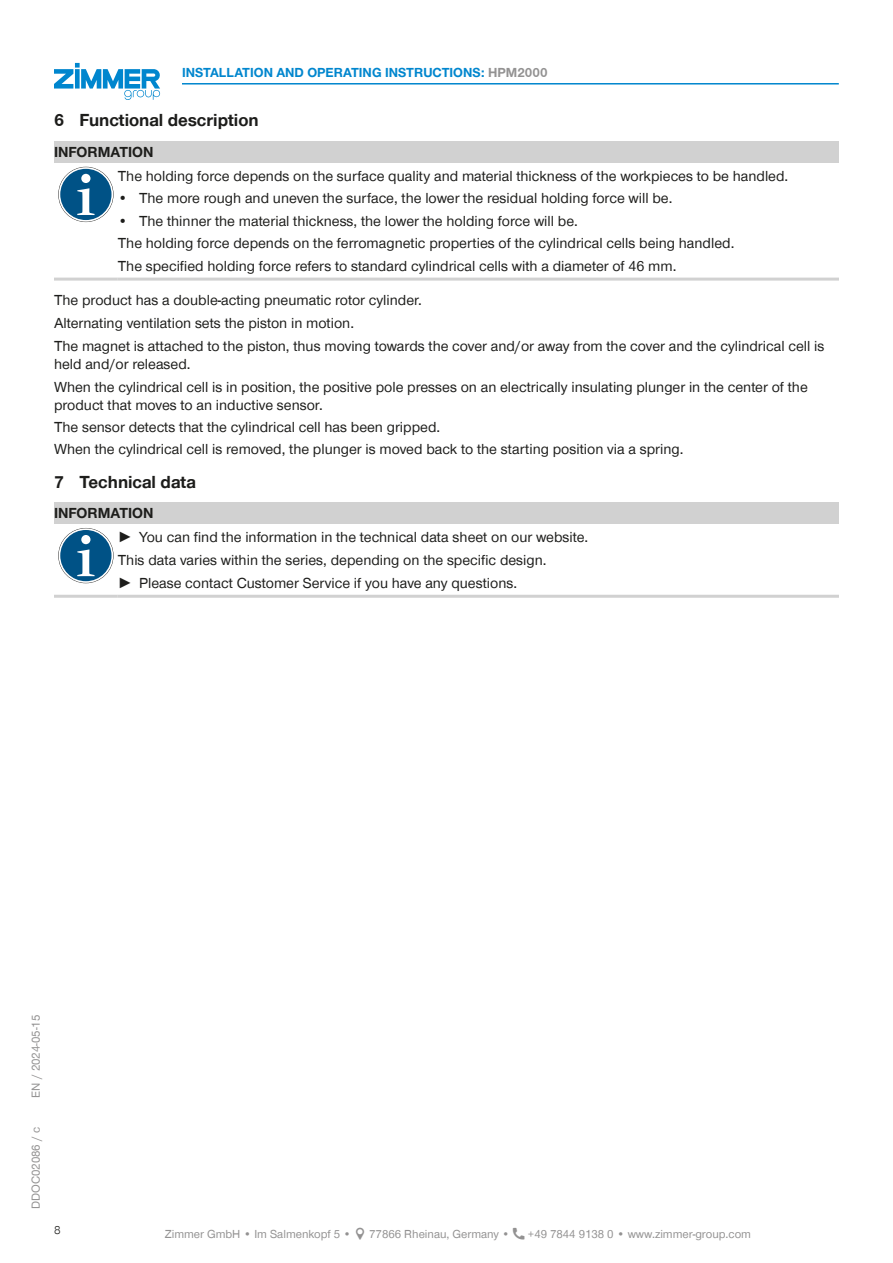
<style>
.page{position:relative;width:893px;height:1263px;background:#fff}
.page>*{position:absolute;margin:0;border:0;box-sizing:border-box;transform-origin:0 0}
.t1{font:700 18px "Zimmer Group Sans Global";color:#1d1d1b}
.CB_AF_TD-Text{font:15px/18px "Zimmer Group Sans Global";color:#1d1d1b}
.CB_AF_TD-Signalwort{font:700 15px "Zimmer Group Sans Global";color:#1d1d1b}
.CB_AF_TD-Kopfzeile{font:700 13.5px "Zimmer Group Sans Global";color:#0086ce}
.CB_AF_TD-Fusszeile{font:12px "Zimmer Group Sans Global";color:#939292}
.CB_AF_TD-Seitenrand{font:12px "Zimmer Group Sans";color:#939292}
.CB_AF_Seitenzahl_links{font:300 12px "Zimmer Group Sans";color:#1d1d1b}
.s1{color:#939292}
.s2{font-family:"Zimmer Group Sans"}
</style>
<div class="page">
<svg style="left:54px;top:63px;width:106px;height:37px"></svg>
<div style="left:54px;top:141px;width:785px;height:22px;background:#d1d1d1"></div>
<hr style="left:54px;top:278px;width:64px;height:3px;background:#d1d1d1">
<hr style="left:118px;top:278px;width:721px;height:3px;background:#d1d1d1">
<svg style="left:58px;top:167px;width:56px;height:55px"></svg>
<svg style="left:59px;top:167px;width:54px;height:55px"></svg>
<div style="left:60px;top:169px;width:52px;height:51px;background:#005286;border-radius:50%"></div>
<svg style="left:77px;top:188px;width:18px;height:27px"></svg>
<div style="left:81px;top:174px;width:9px;height:9px;background:#fff;border-radius:50%"></div>
<div style="left:54px;top:502px;width:785px;height:22px;background:#d1d1d1"></div>
<hr style="left:54px;top:595px;width:64px;height:3px;background:#d1d1d1">
<hr style="left:118px;top:595px;width:721px;height:3px;background:#d1d1d1">
<svg style="left:58px;top:528px;width:56px;height:55px"></svg>
<svg style="left:59px;top:528px;width:54px;height:55px"></svg>
<div style="left:60px;top:530px;width:52px;height:51px;background:#005286;border-radius:50%"></div>
<svg style="left:77px;top:549px;width:18px;height:27px"></svg>
<div style="left:81px;top:535px;width:9px;height:9px;background:#fff;border-radius:50%"></div>
<hr style="left:182px;top:83px;width:657px;height:2px;background:#0086ce">
<p class="CB_AF_TD-Kopfzeile" style="left:182px;top:65px;width:367px">INSTALLATION AND OPERATING INSTRUCTIONS: <span class="s1">HPM2000</span></p>
<p class="t1" style="left:54px;top:110px;width:206px">6 Functional description</p>
<p class="CB_AF_TD-Signalwort" style="left:54px;top:143px;width:101px">INFORMATION</p>
<p class="CB_AF_TD-Text" style="left:118px;top:167px;width:672px">The holding force depends on the surface quality and material thickness of the workpieces to be handled.</p>
<p class="CB_AF_TD-Text" style="left:118px;top:189px;width:556px">• The more rough and uneven the surface, the lower the residual holding force will be.</p>
<p class="CB_AF_TD-Text" style="left:118px;top:211px;width:462px">• The thinner the material thickness, the lower the holding force will be.</p>
<p class="CB_AF_TD-Text" style="left:118px;top:234px;width:618px">The holding force depends on the ferromagnetic properties of the cylindrical cells being handled.</p>
<p class="CB_AF_TD-Text" style="left:118px;top:256px;width:560px">The specified holding force refers to standard cylindrical cells with a diameter of 46 mm.</p>
<p class="CB_AF_TD-Text" style="left:54px;top:291px;width:369px">The product has a double-acting pneumatic rotor cylinder.</p>
<p class="CB_AF_TD-Text" style="left:54px;top:314px;width:302px">Alternating ventilation sets the piston in motion.</p>
<p class="CB_AF_TD-Text" style="left:54px;top:337px;width:772px">The magnet is attached to the piston, thus moving towards the cover and/or away from the cover and the cylindrical cell is held and/or released.</p>
<p class="CB_AF_TD-Text" style="left:54px;top:378px;width:755px">When the cylindrical cell is in position, the positive pole presses on an electrically insulating plunger in the center of the product that moves to an inductive sensor.</p>
<p class="CB_AF_TD-Text" style="left:54px;top:418px;width:388px">The sensor detects that the cylindrical cell has been gripped.</p>
<p class="CB_AF_TD-Text" style="left:54px;top:440px;width:631px">When the cylindrical cell is removed, the plunger is moved back to the starting position via a spring.</p>
<p class="t1" style="left:54px;top:471px;width:143px">7 Technical data</p>
<p class="CB_AF_TD-Signalwort" style="left:54px;top:504px;width:101px">INFORMATION</p>
<p class="CB_AF_TD-Text" style="left:118px;top:528px;width:472px"><span class="s2">►</span> You can find the information in the technical data sheet on our website.</p>
<p class="CB_AF_TD-Text" style="left:118px;top:551px;width:430px">This data varies within the series, depending on the specific design.</p>
<p class="CB_AF_TD-Text" style="left:118px;top:573px;width:401px"><span class="s2">►</span> Please contact Customer Service if you have any questions.</p>
<p class="CB_AF_TD-Seitenrand" style="left:28px;top:1097px;width:84px;rotate:-90deg">EN / 2024-05-15</p>
<p class="CB_AF_TD-Seitenrand" style="left:28px;top:1209px;width:83px;rotate:-90deg">DDOC02086 / c</p>
<p class="CB_AF_Seitenzahl_links" style="left:54px;top:1222px;width:8px">8</p>
<p class="CB_AF_TD-Fusszeile" style="left:165px;top:1227px;width:188px">Zimmer GmbH • Im Salmenkopf 5 •</p>
<p class="CB_AF_TD-Fusszeile" style="left:369px;top:1227px;width:142px">77866 Rheinau, Germany •</p>
<p class="CB_AF_TD-Fusszeile" style="left:528px;top:1227px;width:225px">+49 7844 9138 0 • www.zimmer-group.com</p>
</div>
